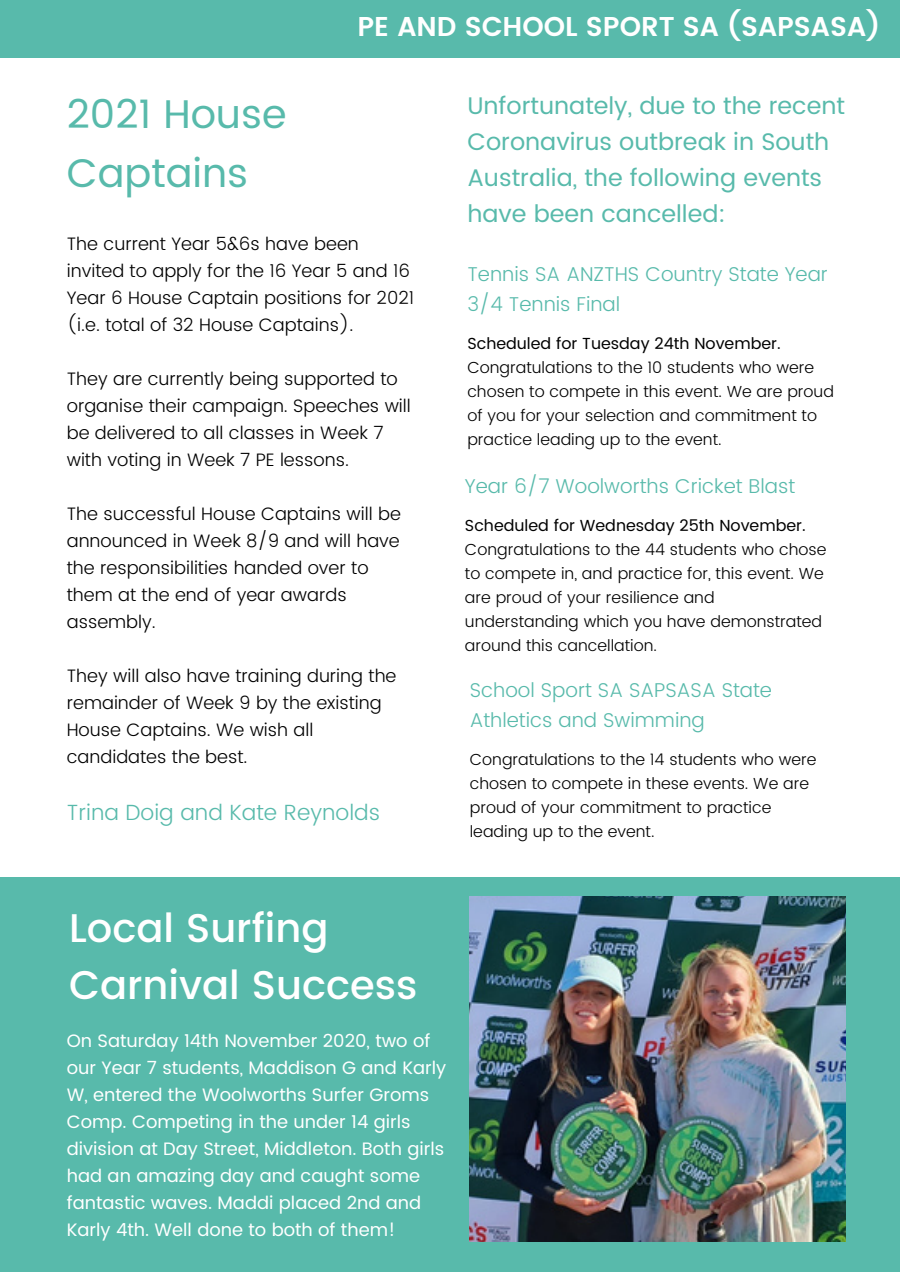
<style>
.page{position:relative;width:900px;height:1272px;background:#fff}
.page>*{position:absolute;margin:0;border:0;box-sizing:border-box;transform-origin:0 0}
.t1{font:500 40px/56.8px "Poppins";color:#fff}
.t2{font:40px/58.4px "Poppins";color:#58baab}
.t3{font:600 27.2px "Poppins";color:#fff}
.t4{font:24px/36px "Poppins";color:#58baab}
.t5{font:300 22px "Poppins";color:#58baab}
.t6{font:300 20px/30px "Poppins";color:#58baab}
.t7{font:300 18px/27.2px "Poppins";color:#000}
.t8{font:18px/27.2px "Poppins";color:#fff}
.t9{font:300 16px/24px "Poppins";color:#000}
.t10{font:16px "Poppins";color:#000}
</style>
<div class="page">
<div style="left:0;top:0;width:900px;height:58px;background:#58baab"></div>
<div style="left:0;top:877px;width:900px;height:395px;background:#58baab"></div>
<img style="left:470px;top:897px;width:375px;height:345px">
<h2 class="t3" style="left:357px;top:11px;width:524px">PE AND SCHOOL SPORT SA (SAPSASA)</h2>
<h1 class="t2" style="left:67px;top:85px;width:221px">2021 House<br>Captains</h1>
<p class="t7" style="left:67px;top:230px;width:349px">The current Year 5&amp;6s have been invited to apply for the 16 Year 5 and 16<br>Year 6 House Captain positions for 2021 (i.e. total of 32 House Captains).</p>
<p class="t7" style="left:67px;top:365px;width:345px">They are currently being supported to organise their campaign. Speeches will be delivered to all classes in Week 7 with voting in Week 7 PE lessons.</p>
<p class="t7" style="left:67px;top:500px;width:336px">The successful House Captains will be announced in Week 8/9 and will have the responsibilities handed over to them at the end of year awards assembly.</p>
<p class="t7" style="left:67px;top:662px;width:331px">They will also have training during the remainder of Week 9 by the existing<br>House Captains. We wish all candidates the best.</p>
<p class="t5" style="left:67px;top:799px;width:315px">Trina Doig and Kate Reynolds</p>
<h3 class="t4" style="left:467px;top:88px;width:379px">Unfortunately, due to the recent<br>Coronavirus outbreak in South<br>Australia, the following events have been cancelled:</h3>
<p class="t6" style="left:467px;top:259px;width:362px">Tennis SA ANZTHS Country State Year<br>3/4 Tennis Final</p>
<p class="t10" style="left:467px;top:334px;width:315px">Scheduled for Tuesday 24th November.</p>
<p class="t9" style="left:467px;top:356px;width:368px">Congratulations to the 10 students who were chosen to compete in this event. We are proud of you for your selection and commitment to practice leading up to the event.</p>
<p class="t6" style="left:465px;top:471px;width:332px">Year 6/7 Woolworths Cricket Blast</p>
<p class="t10" style="left:465px;top:516px;width:342px">Scheduled for Wednesday 25th November.</p>
<p class="t9" style="left:465px;top:538px;width:363px">Congratulations to the 44 students who chose to compete in, and practice for, this event. We are proud of your resilience and understanding which you have demonstrated around this cancellation.</p>
<p class="t6" style="left:470px;top:676px;width:304px">School Sport SA SAPSASA State<br>Athletics and Swimming</p>
<p class="t9" style="left:470px;top:748px;width:348px">Congratulations to the 14 students who were chosen to compete in these events. We are proud of your commitment to practice leading up to the event.</p>
<h1 class="t1" style="left:69px;top:899px;width:350px">Local Surfing<br>Carnival Success</h1>
<p class="t8" style="left:67px;top:1028px;width:381px">On Saturday 14th November 2020, two of our Year 7 students, Maddison G and Karly W, entered the Woolworths Surfer Groms Comp. Competing in the under 14 girls division at Day Street, Middleton. Both girls had an amazing day and caught some fantastic waves. Maddi placed 2nd and Karly 4th. Well done to both of them!</p>
</div>
